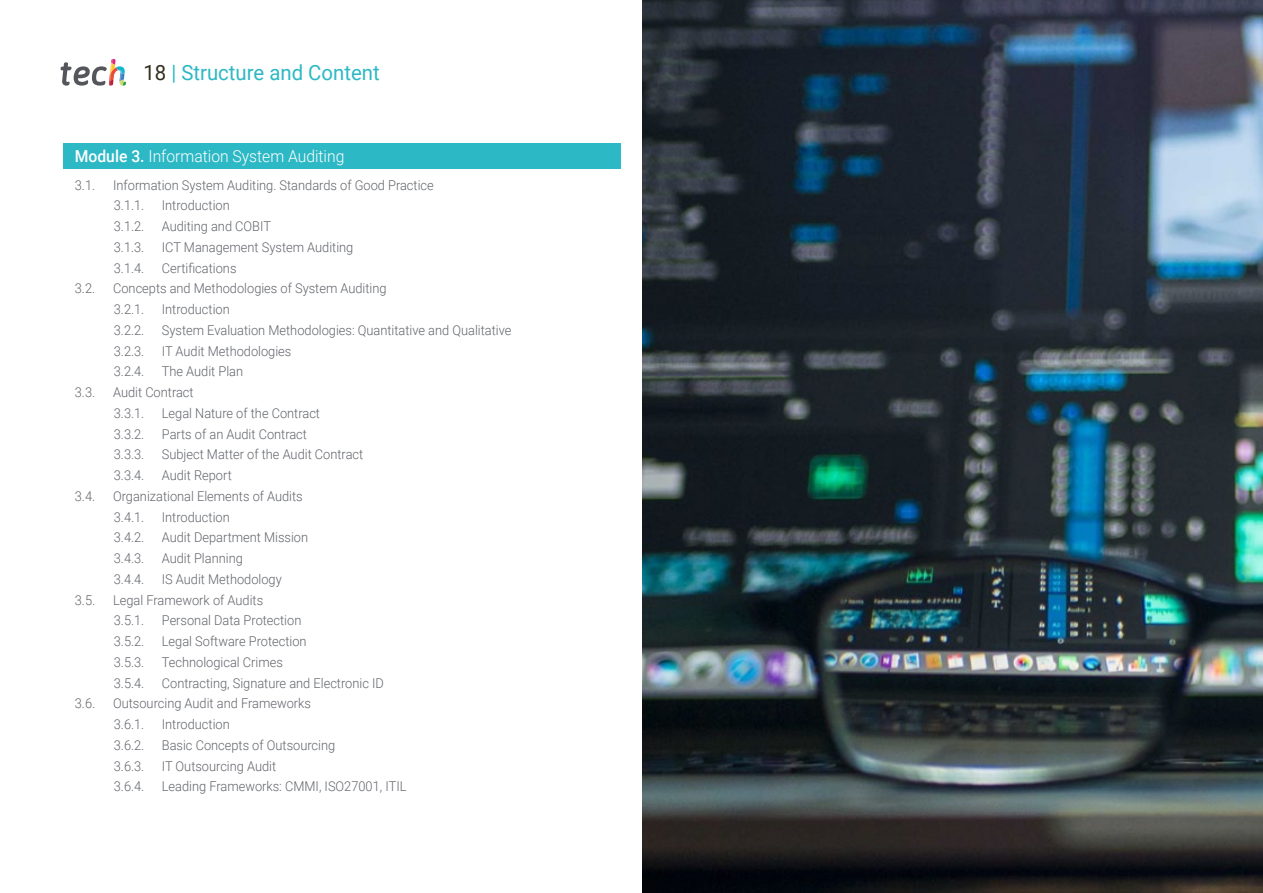
<style>
.page{position:relative;width:1263px;height:893px;background:#fff}
.page>*{position:absolute;margin:0;border:0;box-sizing:border-box;transform-origin:0 0}
.t1{font:21px "Roboto";color:#2db8c5}
.t2{font:300 16.5px "Roboto";color:#fff;scale:.95 1}
.t3{font:300 13.5px/20.7px "Roboto";color:#61646a;scale:.95 1}
.s1{color:#312e20}
.s2{font-weight:500}
</style>
<div class="page">
<svg style="left:61px;top:59px;width:65px;height:27px"></svg>
<div style="left:64px;top:144px;width:557px;height:25px;background:#2db8c5"></div>
<img style="left:642px;top:0;width:621px;height:893px">
<h1 class="t1" style="left:144px;top:57px;width:238px"><span class="s1">18</span> | Structure and Content</h1>
<p class="t2" style="left:75px;top:145px;width:285px"><span class="s2">Module 3.</span> Information System Auditing</p>
<p class="t3" style="left:75px;top:174px;width:23px">3.1.</p>
<p class="t3" style="left:113px;top:174px;width:339px">Information System Auditing. Standards of Good Practice<br>3.1.1.</p>
<p class="t3" style="left:162px;top:195px;width:73px">Introduction</p>
<p class="t3" style="left:114px;top:215px;width:34px">3.1.2.</p>
<p class="t3" style="left:162px;top:215px;width:116px">Auditing and COBIT</p>
<p class="t3" style="left:114px;top:236px;width:34px">3.1.3.</p>
<p class="t3" style="left:162px;top:236px;width:203px">ICT Management System Auditing</p>
<p class="t3" style="left:114px;top:257px;width:34px">3.1.4.</p>
<p class="t3" style="left:162px;top:257px;width:80px">Certifications</p>
<p class="t3" style="left:75px;top:278px;width:23px">3.2.</p>
<p class="t3" style="left:113px;top:278px;width:289px">Concepts and Methodologies of System Auditing<br>3.2.1.</p>
<p class="t3" style="left:162px;top:298px;width:73px">Introduction</p>
<p class="t3" style="left:114px;top:319px;width:34px">3.2.2.</p>
<p class="t3" style="left:162px;top:319px;width:370px">System Evaluation Methodologies: Quantitative and Qualitative</p>
<p class="t3" style="left:114px;top:340px;width:34px">3.2.3.</p>
<p class="t3" style="left:162px;top:340px;width:138px">IT Audit Methodologies</p>
<p class="t3" style="left:114px;top:361px;width:34px">3.2.4.</p>
<p class="t3" style="left:162px;top:361px;width:87px">The Audit Plan</p>
<p class="t3" style="left:75px;top:381px;width:23px">3.3.</p>
<p class="t3" style="left:113px;top:381px;width:86px">Audit Contract<br>3.3.1.</p>
<p class="t3" style="left:162px;top:402px;width:168px">Legal Nature of the Contract</p>
<p class="t3" style="left:114px;top:423px;width:34px">3.3.2.</p>
<p class="t3" style="left:162px;top:423px;width:154px">Parts of an Audit Contract</p>
<p class="t3" style="left:114px;top:444px;width:34px">3.3.3.</p>
<p class="t3" style="left:162px;top:444px;width:213px">Subject Matter of the Audit Contract</p>
<p class="t3" style="left:114px;top:464px;width:34px">3.3.4.</p>
<p class="t3" style="left:162px;top:464px;width:75px">Audit Report</p>
<p class="t3" style="left:75px;top:485px;width:23px">3.4.</p>
<p class="t3" style="left:113px;top:485px;width:201px">Organizational Elements of Audits<br>3.4.1.</p>
<p class="t3" style="left:162px;top:506px;width:73px">Introduction</p>
<p class="t3" style="left:114px;top:527px;width:34px">3.4.2.</p>
<p class="t3" style="left:162px;top:527px;width:155px">Audit Department Mission</p>
<p class="t3" style="left:114px;top:547px;width:34px">3.4.3.</p>
<p class="t3" style="left:162px;top:547px;width:87px">Audit Planning</p>
<p class="t3" style="left:114px;top:568px;width:34px">3.4.4.</p>
<p class="t3" style="left:162px;top:568px;width:128px">IS Audit Methodology</p>
<p class="t3" style="left:75px;top:589px;width:23px">3.5.</p>
<p class="t3" style="left:113px;top:589px;width:159px">Legal Framework of Audits<br>3.5.1.</p>
<p class="t3" style="left:162px;top:610px;width:148px">Personal Data Protection</p>
<p class="t3" style="left:114px;top:630px;width:34px">3.5.2.</p>
<p class="t3" style="left:162px;top:630px;width:154px">Legal Software Protection</p>
<p class="t3" style="left:114px;top:651px;width:34px">3.5.3.</p>
<p class="t3" style="left:162px;top:651px;width:129px">Technological Crimes</p>
<p class="t3" style="left:114px;top:672px;width:34px">3.5.4.</p>
<p class="t3" style="left:162px;top:672px;width:235px">Contracting, Signature and Electronic ID</p>
<p class="t3" style="left:75px;top:693px;width:23px">3.6.</p>
<p class="t3" style="left:113px;top:693px;width:210px">Outsourcing Audit and Frameworks<br>3.6.1.</p>
<p class="t3" style="left:162px;top:713px;width:73px">Introduction</p>
<p class="t3" style="left:114px;top:734px;width:34px">3.6.2.</p>
<p class="t3" style="left:162px;top:734px;width:184px">Basic Concepts of Outsourcing</p>
<p class="t3" style="left:114px;top:755px;width:34px">3.6.3.</p>
<p class="t3" style="left:162px;top:755px;width:122px">IT Outsourcing Audit</p>
<p class="t3" style="left:114px;top:776px;width:34px">3.6.4.</p>
<p class="t3" style="left:162px;top:776px;width:259px">Leading Frameworks: CMMI, ISO27001, ITIL</p>
</div>
